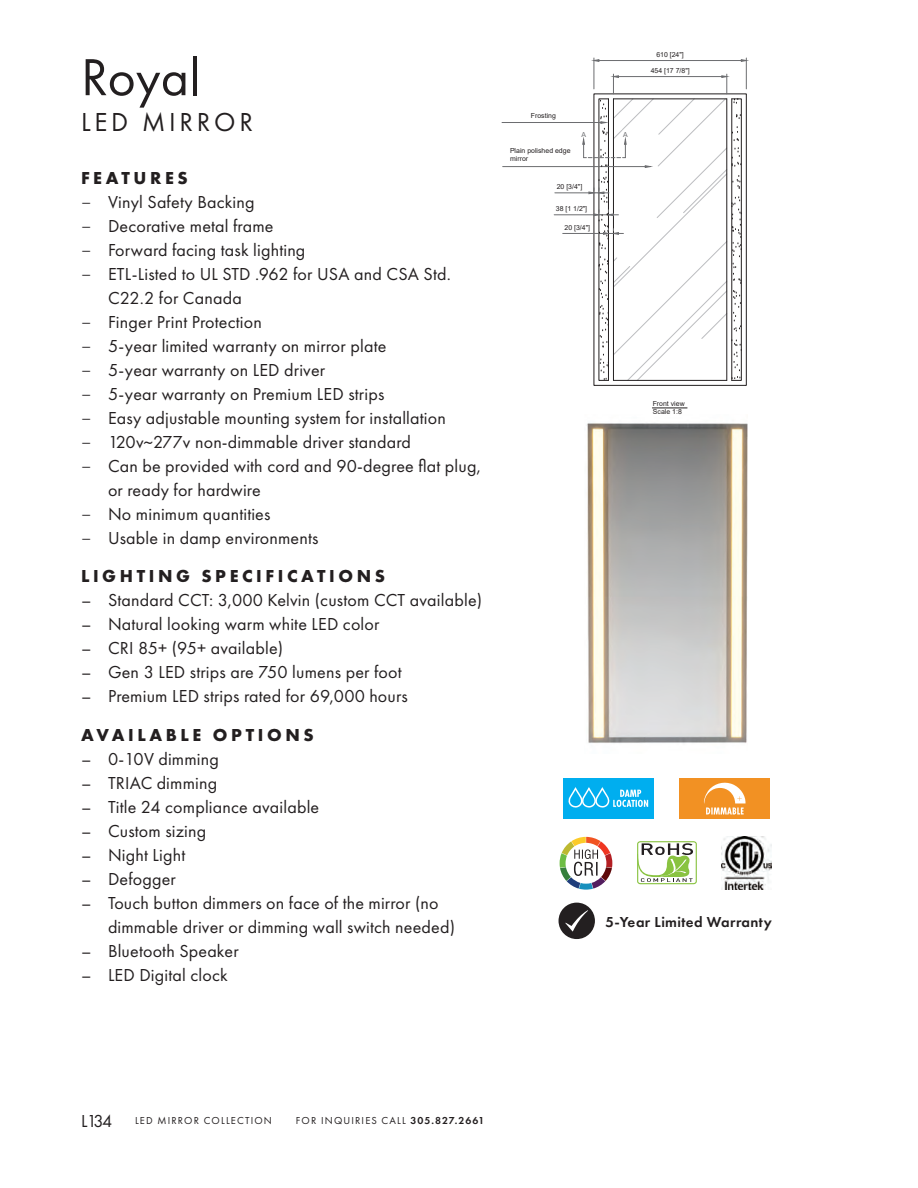
<style>
.page{position:relative;width:918px;height:1188px;background:#fff}
.page>*{position:absolute;margin:0;border:0;box-sizing:border-box;transform-origin:0 0}
.t1{font:54px "Futura PT";color:#231f20}
.t2{font:27px "Futura PT";letter-spacing:.14em;color:#231f20}
.t3{font:18px/24px "Futura PT";letter-spacing:.01em;color:#231f20}
.t4{font:700 18px "Futura PT";letter-spacing:.2em;color:#231f20}
.t5{font:600 15px "Futura PT";letter-spacing:.025em;color:#231f20}
.t6{font:10.5px "Futura PT";letter-spacing:.11em;color:#231f20}
.t7{font:6.9px/8.4px "Arial";color:#231f20}
.t8{font:6.9px "Arial";color:#6c6d70}
.s1{font-family:"Futura PT Cond"}
.s2{font-weight:600}
</style>
<div class="page">
<img style="left:586px;top:423px;width:161px;height:320px">
<div style="left:594px;top:94px;width:153px;height:292px;border:1px solid #231f20"></div>
<hr style="left:594px;top:58px;width:1px;height:31px;background:#6c6d70">
<hr style="left:746px;top:58px;width:1px;height:31px;background:#6c6d70">
<hr style="left:599px;top:60px;width:142px;height:1px;background:#6c6d70">
<svg style="left:593px;top:59px;width:7px;height:3px"></svg>
<svg style="left:741px;top:59px;width:6px;height:3px"></svg>
<hr style="left:652px;top:408px;width:35px;height:1px;background:#231f20">
<hr style="left:502px;top:122px;width:99px;height:1px;background:#6c6d70">
<hr style="left:503px;top:166px;width:142px;height:1px;background:#6c6d70">
<hr style="left:555px;top:193px;width:34px;height:1px;background:#6c6d70">
<hr style="left:554px;top:215px;width:40px;height:1px;background:#6c6d70">
<hr style="left:563px;top:233px;width:40px;height:1px;background:#6c6d70">
<svg style="left:582px;top:74px;width:160px;height:307px"></svg>
<div style="left:558px;top:903px;width:37px;height:36px;background:#231f20;border-radius:50%"></div>
<svg style="left:565px;top:910px;width:23px;height:22px"></svg>
<div style="left:680px;top:778px;width:90px;height:41px;background:#f29123"></div>
<svg style="left:703px;top:782px;width:43px;height:33px"></svg>
<div style="left:563px;top:778px;width:90px;height:41px;background:#00aeef"></div>
<svg style="left:568px;top:787px;width:80px;height:21px"></svg>
<svg style="left:637px;top:841px;width:60px;height:43px"></svg>
<svg style="left:560px;top:837px;width:52px;height:53px"></svg>
<img style="left:722px;top:836px;width:50px;height:53px">
<p class="t1" style="left:81px;top:45px;width:121px">Royal</p>
<p class="t2" style="left:81px;top:106px;width:174px">LED MIRROR</p>
<p class="t4" style="left:81px;top:166px;width:108px">FEATURES</p>
<p class="t3" style="left:81px;top:190px;width:175px"><span class="s1">–</span> Vinyl Safety Backing</p>
<p class="t3" style="left:81px;top:214px;width:194px"><span class="s1">–</span> Decorative metal frame</p>
<p class="t3" style="left:81px;top:238px;width:226px"><span class="s1">–</span> Forward facing task lighting</p>
<p class="t3" style="left:108px;top:262px;width:344px;text-indent:-27px"><span class="s1">–</span> ETL-Listed to UL STD .962 for USA and CSA Std.<br>C22.2 for Canada</p>
<p class="t3" style="left:81px;top:310px;width:182px"><span class="s1">–</span> Finger Print Protection</p>
<p class="t3" style="left:81px;top:334px;width:307px"><span class="s1">–</span> 5-year limited warranty on mirror plate</p>
<p class="t3" style="left:81px;top:358px;width:246px"><span class="s1">–</span> 5-year warranty on LED driver</p>
<p class="t3" style="left:81px;top:382px;width:305px"><span class="s1">–</span> 5-year warranty on Premium LED strips</p>
<p class="t3" style="left:81px;top:406px;width:366px"><span class="s1">–</span> Easy adjustable mounting system for installation</p>
<p class="t3" style="left:81px;top:430px;width:332px"><span class="s1">–</span> 120v~277v non-dimmable driver standard</p>
<p class="t3" style="left:108px;top:454px;width:374px;text-indent:-27px"><span class="s1">–</span> Can be provided with cord and 90-degree flat plug, or ready for hardwire</p>
<p class="t3" style="left:81px;top:502px;width:191px"><span class="s1">–</span> No minimum quantities</p>
<p class="t3" style="left:81px;top:526px;width:239px"><span class="s1">–</span> Usable in damp environments</p>
<p class="t4" style="left:81px;top:565px;width:306px">LIGHTING SPECIFICATIONS</p>
<p class="t3" style="left:81px;top:588px;width:403px">– Standard CCT: 3,000 Kelvin (custom CCT available)</p>
<p class="t3" style="left:81px;top:612px;width:300px">– Natural looking warm white LED color</p>
<p class="t3" style="left:81px;top:636px;width:204px">– CRI 85+ (95+ available)</p>
<p class="t3" style="left:81px;top:660px;width:322px">– Gen 3 LED strips are 750 lumens per foot</p>
<p class="t3" style="left:81px;top:684px;width:328px">– Premium LED strips rated for 69,000 hours</p>
<p class="t4" style="left:81px;top:724px;width:234px">AVAILABLE OPTIONS</p>
<p class="t3" style="left:81px;top:747px;width:140px">– 0-10V dimming</p>
<p class="t3" style="left:81px;top:771px;width:138px">– TRIAC dimming</p>
<p class="t3" style="left:81px;top:795px;width:240px">– Title 24 compliance available</p>
<p class="t3" style="left:81px;top:819px;width:127px">– Custom sizing</p>
<p class="t3" style="left:81px;top:843px;width:106px">– Night Light</p>
<p class="t3" style="left:81px;top:867px;width:96px">– Defogger</p>
<p class="t3" style="left:108px;top:891px;width:349px;text-indent:-27px">– Touch button dimmers on face of the mirror (no dimmable driver or dimming wall switch needed)</p>
<p class="t3" style="left:81px;top:939px;width:159px">– Bluetooth Speaker</p>
<p class="t3" style="left:81px;top:963px;width:148px">– LED Digital clock</p>
<p class="t7" style="left:656px;top:50px;width:29px">610 [24"]</p>
<p class="t7" style="left:531px;top:111px;width:27px">Frosting</p>
<p class="t7" style="left:510px;top:146px;width:62px">Plain polished edge mirror</p>
<p class="t7" style="left:557px;top:183px;width:27px">20 [3/4"]</p>
<p class="t7" style="left:556px;top:205px;width:33px">38 [1 1/2"]</p>
<p class="t7" style="left:564px;top:223px;width:27px">20 [3/4"]</p>
<p class="t8" style="left:581px;top:130px;width:6px">A</p>
<p class="t8" style="left:623px;top:130px;width:6px">A</p>
<p class="t7" style="left:651px;top:67px;width:41px">454 [17 7/8"]</p>
<p class="t7" style="left:653px;top:399px;width:33px">Front view<br>Scale 1:8</p>
<p class="t5" style="left:606px;top:912px;width:168px">5-Year Limited Warranty</p>
<p class="t3" style="left:81px;top:1109px;width:33px">L134</p>
<p class="t6" style="left:135px;top:1115px;width:138px">LED MIRROR COLLECTION</p>
<p class="t6" style="left:296px;top:1115px;width:190px">FOR INQUIRIES CALL <span class="s2">305.827.2661</span></p>
</div>
